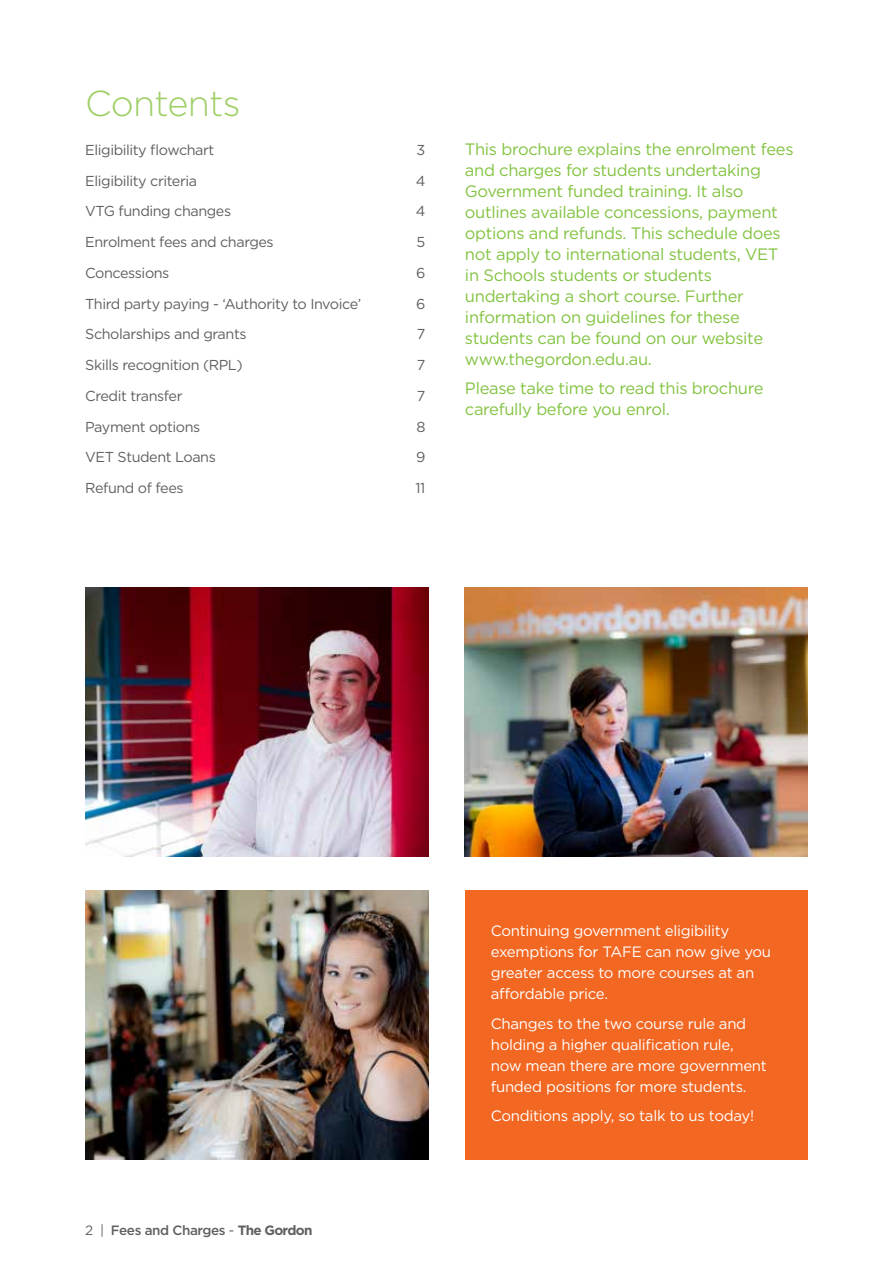
<style>
.page{position:relative;width:893px;height:1263px;background:#fff}
.page>*{position:absolute;margin:0;border:0;box-sizing:border-box;transform-origin:0 0}
.t1{font:300 36px "Gotham";letter-spacing:-.02em;color:#a0cf67}
.t2{font:16.5px/21px "Gotham";letter-spacing:-.02em;color:#82c341}
.t3{font:15px/21px "Gotham";letter-spacing:-.02em;color:#fff}
.t4{font:14.4px "Gotham";letter-spacing:-.03em;color:#5f6062}
.t5{font:500 13.5px "Gotham";letter-spacing:-.03em;color:#5f6062}
.s1{font-weight:400}
.s2{font-weight:700}
</style>
<div class="page">
<img style="left:85px;top:587px;width:343px;height:270px">
<img style="left:85px;top:891px;width:343px;height:269px">
<img style="left:465px;top:587px;width:343px;height:269px">
<div style="left:465px;top:891px;width:343px;height:269px;background:#f26722"></div>
<h1 class="t1" style="left:85px;top:80px;width:157px">Contents</h1>
<p class="t4" style="left:85px;top:140px;width:131px">Eligibility flowchart</p>
<p class="t4" style="left:417px;top:140px;width:10px">3</p>
<p class="t4" style="left:85px;top:171px;width:113px">Eligibility criteria</p>
<p class="t4" style="left:416px;top:171px;width:11px">4</p>
<p class="t4" style="left:85px;top:202px;width:147px">VTG funding changes</p>
<p class="t4" style="left:416px;top:202px;width:11px">4</p>
<p class="t4" style="left:85px;top:233px;width:190px">Enrolment fees and charges</p>
<p class="t4" style="left:417px;top:233px;width:10px">5</p>
<p class="t4" style="left:85px;top:264px;width:86px">Concessions</p>
<p class="t4" style="left:416px;top:264px;width:11px">6</p>
<p class="t4" style="left:85px;top:294px;width:278px">Third party paying - ‘Authority to Invoice’</p>
<p class="t4" style="left:416px;top:294px;width:11px">6</p>
<p class="t4" style="left:85px;top:325px;width:163px">Scholarships and grants</p>
<p class="t4" style="left:417px;top:325px;width:10px">7</p>
<p class="t4" style="left:85px;top:356px;width:159px">Skills recognition (RPL)</p>
<p class="t4" style="left:417px;top:356px;width:10px">7</p>
<p class="t4" style="left:85px;top:387px;width:99px">Credit transfer</p>
<p class="t4" style="left:417px;top:387px;width:10px">7</p>
<p class="t4" style="left:85px;top:417px;width:117px">Payment options</p>
<p class="t4" style="left:416px;top:417px;width:11px">8</p>
<p class="t4" style="left:85px;top:448px;width:132px">VET Student Loans</p>
<p class="t4" style="left:416px;top:448px;width:11px">9</p>
<p class="t4" style="left:85px;top:479px;width:100px">Refund of fees</p>
<p class="t4" style="left:416px;top:479px;width:11px">11</p>
<p class="t2" style="left:465px;top:138px;width:330px">This brochure explains the enrolment fees and charges for students undertaking Government funded training. It also outlines available concessions, payment options and refunds. This schedule does not apply to international students, VET in Schools students or students undertaking a short course. Further information on guidelines for these students can be found on our website www.thegordon.edu.au.</p>
<p class="t2" style="left:465px;top:378px;width:300px">Please take time to read this brochure carefully before you enrol.</p>
<p class="t5" style="left:85px;top:1221px;width:229px"><span class="s1">2 |</span> Fees and Charges <span class="s1">-</span> <span class="s2">The Gordon</span></p>
<p class="t3" style="left:491px;top:920px;width:282px">Continuing government eligibility exemptions for TAFE can now give you greater access to more courses at an affordable price.</p>
<p class="t3" style="left:491px;top:1013px;width:278px">Changes to the two course rule and holding a higher qualification rule, now mean there are more government funded positions for more students.</p>
<p class="t3" style="left:491px;top:1105px;width:265px">Conditions apply, so talk to us today!</p>
</div>
